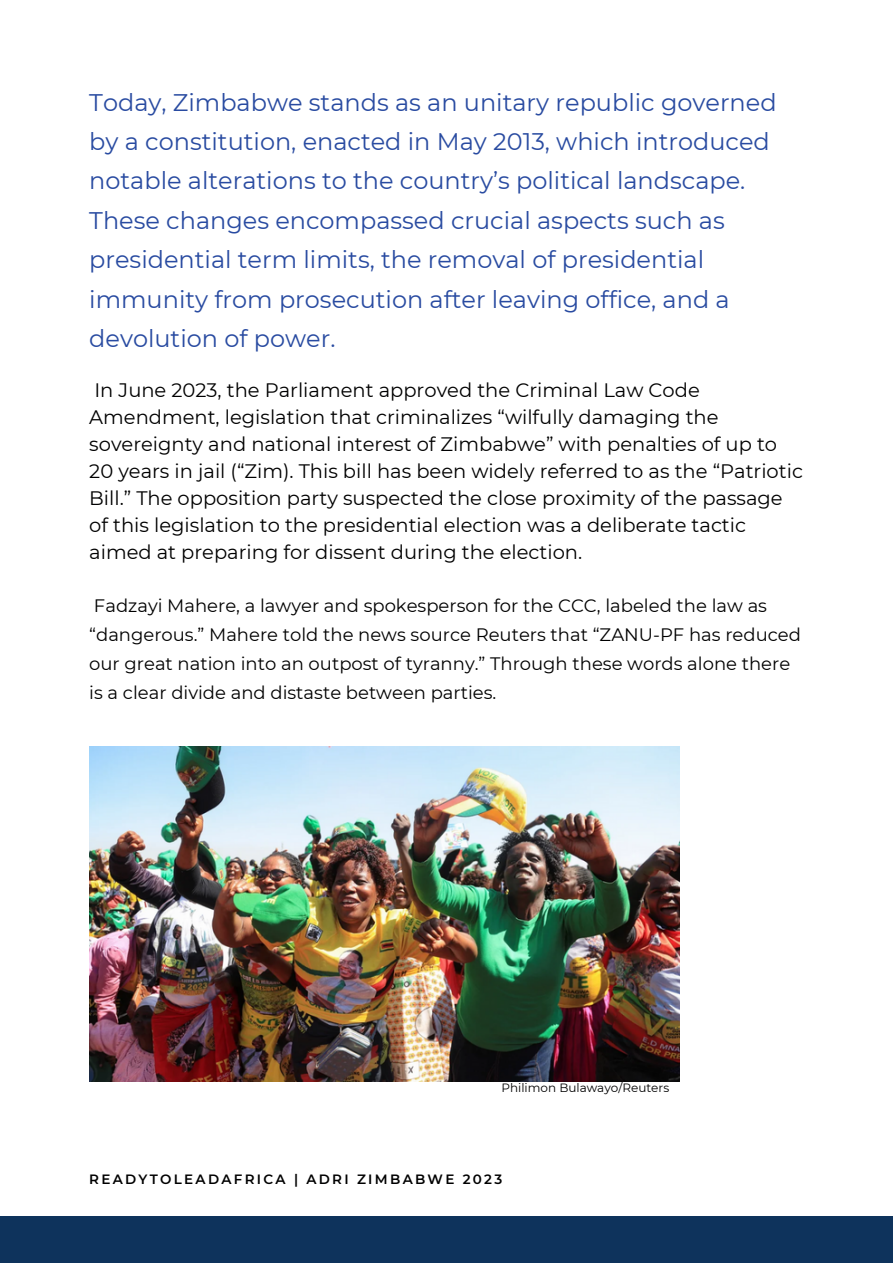
<style>
.page{position:relative;width:893px;height:1264px;background:#fff}
.page>*{position:absolute;margin:0;border:0;box-sizing:border-box;transform-origin:0 0}
.t1{font:24px/39.3px "Montserrat";color:#294ba1}
.t2{font:19.5px/27px "Montserrat";color:#000001}
.t3{font:18px/29.2px "Montserrat";color:#000}
.t4{font:600 13.5px "Montserrat";letter-spacing:.17em;color:#000001}
.t5{font:12px "Montserrat";color:#000}
</style>
<div class="page">
<div style="left:0;top:1216px;width:892px;height:46px;background:#0e335c"></div>
<img style="left:89px;top:746px;width:590px;height:335px">
<p class="t1" style="left:89px;top:82px;width:688px">Today, Zimbabwe stands as an unitary republic governed by a constitution, enacted in May 2013, which introduced notable alterations to the country’s political landscape.<br>These changes encompassed crucial aspects such as presidential term limits, the removal of presidential immunity from prosecution after leaving office, and a devolution of power.</p>
<p class="t2" style="left:89px;top:376px;width:715px">In June 2023, the Parliament approved the Criminal Law Code Amendment, legislation that criminalizes “wilfully damaging the sovereignty and national interest of Zimbabwe” with penalties of up to 20 years in jail (“Zim). This bill has been widely referred to as the “Patriotic Bill.” The opposition party suspected the close proximity of the passage of this legislation to the presidential election was a deliberate tactic aimed at preparing for dissent during the election.</p>
<p class="t3" style="left:89px;top:590px;width:713px">Fadzayi Mahere, a lawyer and spokesperson for the CCC, labeled the law as “dangerous.” Mahere told the news source Reuters that “ZANU-PF has reduced our great nation into an outpost of tyranny.” Through these words alone there is a clear divide and distaste between parties.</p>
<p class="t5" style="left:501px;top:1080px;width:169px">Philimon Bulawayo/Reuters</p>
<p class="t4" style="left:89px;top:1170px;width:414px">READYTOLEADAFRICA | ADRI ZIMBABWE 2023</p>
</div>
